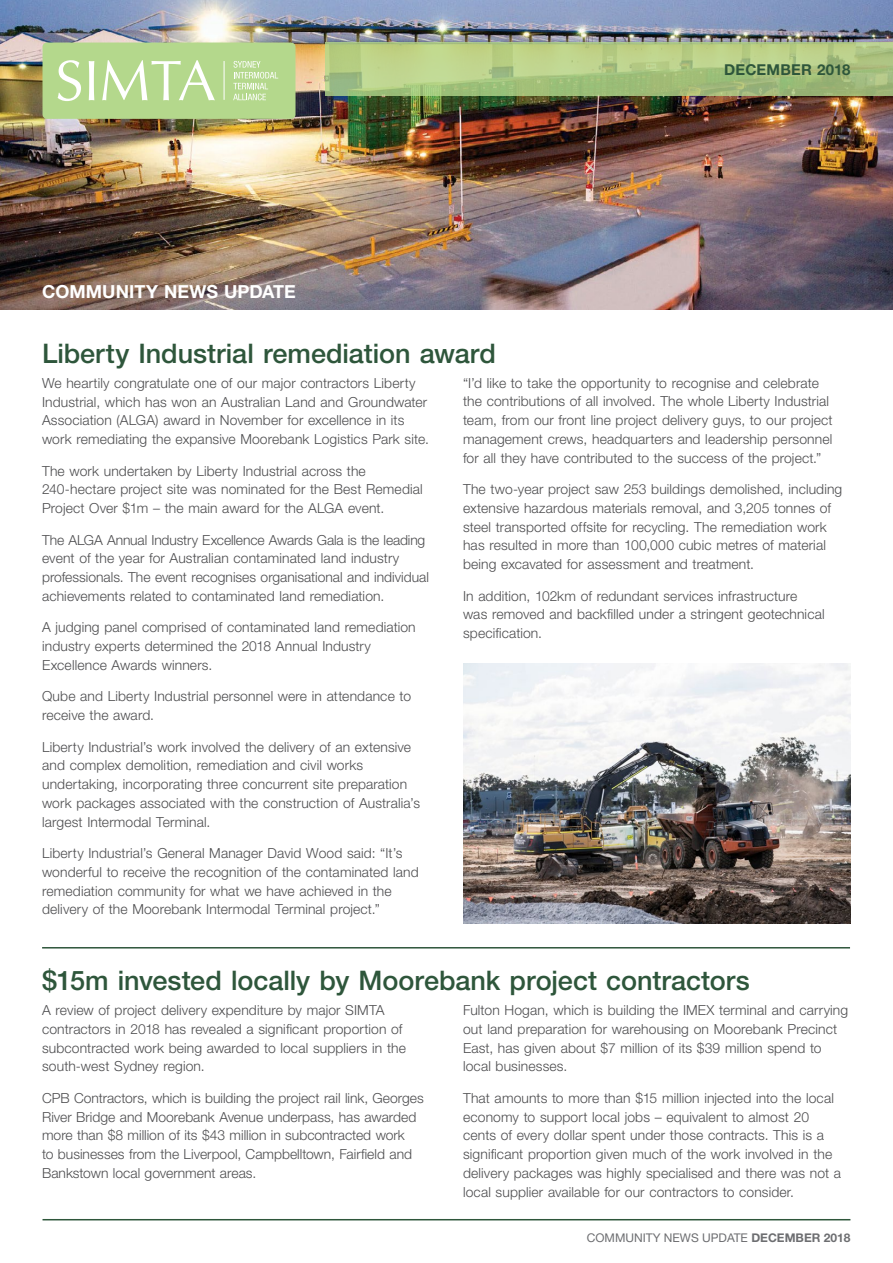
<style>
.page{position:relative;width:893px;height:1263px;background:#fff}
.page>*{position:absolute;margin:0;border:0;box-sizing:border-box;transform-origin:0 0}
.t1{font:500 27px "Helvetica Neue LT Std";color:#2e563b}
.t2{font:700 18px "Helvetica Neue LT Std";letter-spacing:.005em;color:#fff}
.t3{font:700 15px "Helvetica Neue LT Std";letter-spacing:.01em;color:#2e563b}
.t4{font:300 13.8px/18.8px "Helvetica Neue LT Std";letter-spacing:.01em;color:#4d4d4f}
.t5{font:12px "Helvetica Neue LT Std";color:#6d6e71}
.s1{font-weight:700}
</style>
<div class="page">
<img style="left:0;top:0;width:893px;height:309px">
<div style="left:43px;top:43px;width:252px;height:76px;background:#b4d88c;border-radius:4px"></div>
<svg style="left:58px;top:60px;width:23px;height:41px"></svg>
<svg style="left:89px;top:61px;width:5px;height:39px"></svg>
<svg style="left:102px;top:60px;width:113px;height:40px"></svg>
<hr style="left:224px;top:61px;width:1px;height:39px;background:#fff">
<svg style="left:233px;top:61px;width:45px;height:39px"></svg>
<svg style="left:325px;top:43px;width:568px;height:53px;background:#aec782"></svg>
<hr style="left:43px;top:1219px;width:807px;height:1px;background:#2e563b">
<img style="left:463px;top:663px;width:387px;height:260px">
<hr style="left:42px;top:947px;width:808px;height:1px;background:#2e563b">
<h2 class="t2" style="left:42px;top:281px;width:255px">COMMUNITY NEWS UPDATE</h2>
<p class="t3" style="left:724px;top:60px;width:128px">DECEMBER 2018</p>
<h1 class="t1" style="left:42px;top:337px;width:455px">Liberty Industrial remediation award</h1>
<p class="t4" style="left:42px;top:373px;width:388px">We heartily congratulate one of our major contractors Liberty Industrial, which has won an Australian Land and Groundwater Association (ALGA) award in November for excellence in its work remediating the expansive Moorebank Logistics Park site.</p>
<p class="t4" style="left:42px;top:461px;width:382px">The work undertaken by Liberty Industrial across the<br>240-hectare project site was nominated for the Best Remedial<br>Project Over $1m – the main award for the ALGA event.</p>
<p class="t4" style="left:42px;top:530px;width:388px">The ALGA Annual Industry Excellence Awards Gala is the leading event of the year for Australian contaminated land industry professionals. The event recognises organisational and individual achievements related to contaminated land remediation.</p>
<p class="t4" style="left:42px;top:618px;width:375px">A judging panel comprised of contaminated land remediation industry experts determined the 2018 Annual Industry<br>Excellence Awards winners.</p>
<p class="t4" style="left:42px;top:687px;width:371px">Qube and Liberty Industrial personnel were in attendance to receive the award.</p>
<p class="t4" style="left:42px;top:737px;width:379px">Liberty Industrial’s work involved the delivery of an extensive and complex demolition, remediation and civil works undertaking, incorporating three concurrent site preparation work packages associated with the construction of Australia’s largest Intermodal Terminal.</p>
<p class="t4" style="left:42px;top:843px;width:378px">Liberty Industrial’s General Manager David Wood said: “It’s wonderful to receive the recognition of the contaminated land remediation community for what we have achieved in the delivery of the Moorebank Intermodal Terminal project.”</p>
<p class="t4" style="left:463px;top:373px;width:371px">“I’d like to take the opportunity to recognise and celebrate the contributions of all involved. The whole Liberty Industrial team, from our front line project delivery guys, to our project management crews, headquarters and leadership personnel for all they have contributed to the success of the project.”</p>
<p class="t4" style="left:463px;top:480px;width:381px">The two-year project saw 253 buildings demolished, including extensive hazardous materials removal, and 3,205 tonnes of steel transported offsite for recycling. The remediation work has resulted in more than 100,000 cubic metres of material being excavated for assessment and treatment.</p>
<p class="t4" style="left:463px;top:586px;width:363px">In addition, 102km of redundant services infrastructure was removed and backfilled under a stringent geotechnical specification.</p>
<h1 class="t1" style="left:42px;top:964px;width:709px">$15m invested locally by Moorebank project contractors</h1>
<p class="t4" style="left:42px;top:1000px;width:365px">A review of project delivery expenditure by major SIMTA contractors in 2018 has revealed a significant proportion of subcontracted work being awarded to local suppliers in the south-west Sydney region.</p>
<p class="t4" style="left:42px;top:1088px;width:383px">CPB Contractors, which is building the project rail link, Georges River Bridge and Moorebank Avenue underpass, has awarded more than $8 million of its $43 million in subcontracted work<br>to businesses from the Liverpool, Campbelltown, Fairfield and Bankstown local government areas.</p>
<p class="t4" style="left:463px;top:1000px;width:387px">Fulton Hogan, which is building the IMEX terminal and carrying out land preparation for warehousing on Moorebank Precinct East, has given about $7 million of its $39 million spend to local businesses.</p>
<p class="t4" style="left:463px;top:1088px;width:380px">That amounts to more than $15 million injected into the local economy to support local jobs – equivalent to almost 20 cents of every dollar spent under those contracts. This is a significant proportion given much of the work involved in the delivery packages was highly specialised and there was not a local supplier available for our contractors to consider.</p>
<p class="t5" style="left:587px;top:1230px;width:265px">COMMUNITY NEWS UPDATE <span class="s1">DECEMBER 2018</span></p>
</div>
